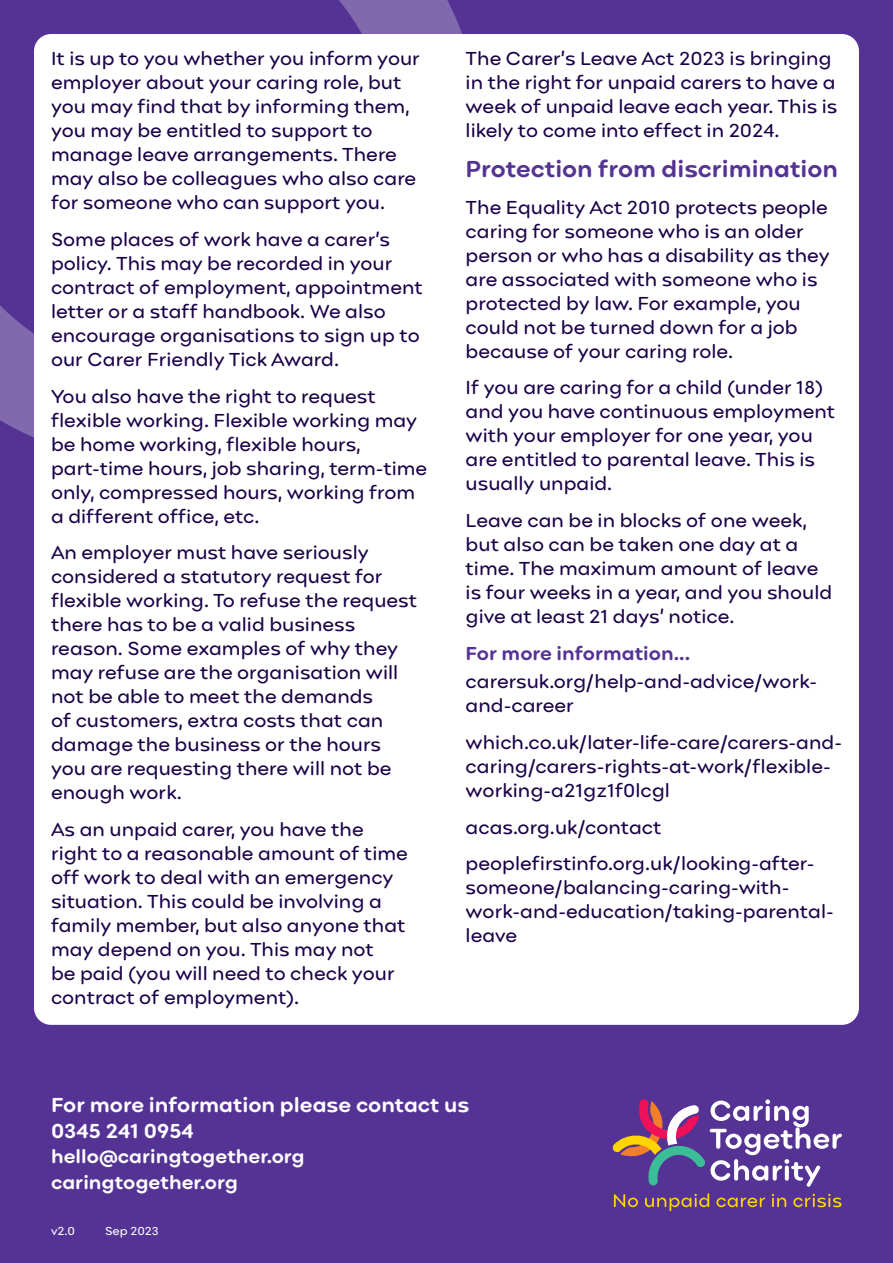
<style>
.page{position:relative;width:893px;height:1263px;background:#553394}
.page>*{position:absolute;margin:0;border:0;box-sizing:border-box;transform-origin:0 0}
.Heading{font:700 24px "Point Soft";color:#553394}
.t1{font:700 21px "Point Soft";color:#fff}
.t2{font:19.5px/24px "Point Soft";color:#1b0247}
.t3{font:700 19.5px "Point Soft";color:#fff}
.t4{font:700 19.5px "Point Soft";color:#553394}
.t5{font:12px "Point Soft";color:#fff}
</style>
<div class="page">
<svg style="left:0;top:0;width:462px;height:438px"></svg>
<div style="left:34px;top:34px;width:825px;height:991px;background:#fff;border-radius:17px"></div>
<svg style="left:614px;top:1194px;width:24px;height:13px"></svg>
<svg style="left:645px;top:1193px;width:64px;height:18px"></svg>
<svg style="left:716px;top:1197px;width:49px;height:10px"></svg>
<svg style="left:772px;top:1194px;width:14px;height:13px"></svg>
<svg style="left:793px;top:1194px;width:48px;height:13px"></svg>
<svg style="left:612px;top:1099px;width:230px;height:88px"></svg>
<p class="t2" style="left:51px;top:46px;width:370px">It is up to you whether you inform your employer about your caring role, but you may find that by informing them, you may be entitled to support to manage leave arrangements. There may also be colleagues who also care for someone who can support you.</p>
<p class="t2" style="left:51px;top:227px;width:373px">Some places of work have a carer’s policy. This may be recorded in your contract of employment, appointment letter or a staff handbook. We also encourage organisations to sign up to our Carer Friendly Tick Award.</p>
<p class="t2" style="left:51px;top:384px;width:378px">You also have the right to request flexible working. Flexible working may be home working, flexible hours, part-time hours, job sharing, term-time only, compressed hours, working from a different office, etc.</p>
<p class="t2" style="left:51px;top:540px;width:368px">An employer must have seriously considered a statutory request for flexible working. To refuse the request there has to be a valid business reason. Some examples of why they may refuse are the organisation will not be able to meet the demands<br>of customers, extra costs that can damage the business or the hours you are requesting there will not be enough work.</p>
<p class="t2" style="left:51px;top:817px;width:358px">As an unpaid carer, you have the right to a reasonable amount of time off work to deal with an emergency situation. This could be involving a family member, but also anyone that may depend on you. This may not<br>be paid (you will need to check your contract of employment).</p>
<p class="t2" style="left:466px;top:46px;width:373px">The Carer’s Leave Act 2023 is bringing in the right for unpaid carers to have a week of unpaid leave each year. This is likely to come into effect in 2024.</p>
<p class="Heading" style="left:466px;top:154px;width:374px">Protection from discrimination</p>
<p class="t2" style="left:466px;top:195px;width:366px">The Equality Act 2010 protects people caring for someone who is an older person or who has a disability as they are associated with someone who is protected by law. For example, you could not be turned down for a job because of your caring role.</p>
<p class="t2" style="left:466px;top:375px;width:371px">If you are caring for a child (under 18) and you have continuous employment with your employer for one year, you are entitled to parental leave. This is usually unpaid.</p>
<p class="t2" style="left:466px;top:508px;width:368px">Leave can be in blocks of one week, but also can be taken one day at a time. The maximum amount of leave is four weeks in a year, and you should give at least 21 days’ notice.</p>
<p class="t4" style="left:466px;top:641px;width:226px">For more information...</p>
<p class="t2" style="left:466px;top:669px;width:353px">carersuk.org/help-and-advice/work&shy;and-career</p>
<p class="t2" style="left:466px;top:730px;width:378px">which.co.uk/later-life-care/carers-and&shy;caring/carers-rights-at-work/flexible&shy;working-a21gz1f0lcgl</p>
<p class="t2" style="left:466px;top:815px;width:197px">acas.org.uk/contact</p>
<p class="t2" style="left:466px;top:851px;width:370px">peoplefirstinfo.org.uk/looking-after&shy;someone/balancing-caring-with&shy;work-and-education/taking-parental&shy;leave</p>
<p class="t1" style="left:51px;top:1092px;width:420px">For more information please contact us</p>
<p class="t1" style="left:51px;top:1117px;width:144px">0345 241 0954</p>
<p class="t3" style="left:51px;top:1144px;width:255px">hello@caringtogether.org</p>
<p class="t3" style="left:51px;top:1170px;width:188px">caringtogether.org</p>
<p class="t5" style="left:51px;top:1224px;width:26px">v2.0</p>
<p class="t5" style="left:105px;top:1224px;width:55px">Sep 2023</p>
</div>
